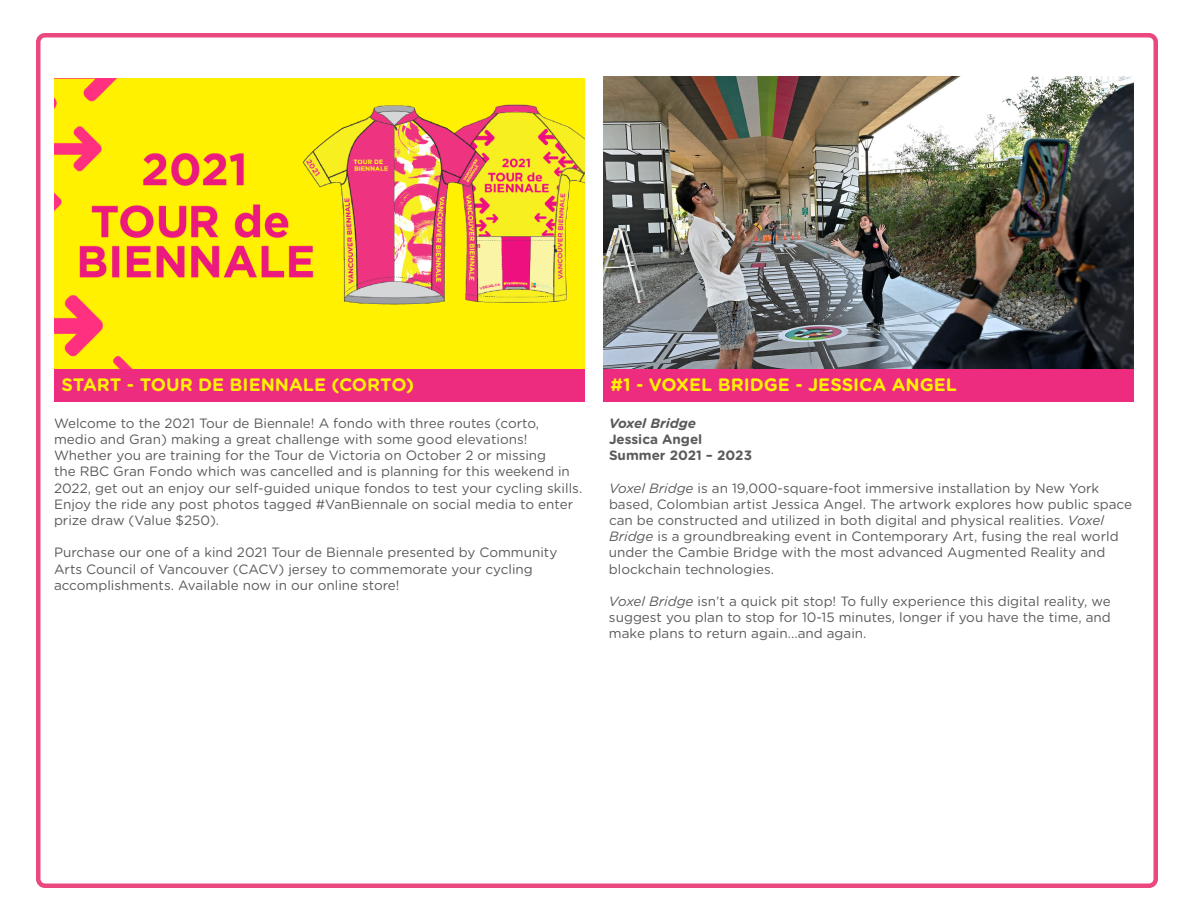
<style>
.page{position:relative;width:1188px;height:918px;background:#fff}
.page>*{position:absolute;margin:0;border:0;box-sizing:border-box;transform-origin:0 0}
.t1{font:700 18px "Gotham Rounded";color:#fff100}
.Paragraph_Style_1{font:13.5px/16.2px "Gotham Rounded";color:#595a59}
.Paragraph_Style_1-2{font:700 13.5px "Gotham Rounded";color:#595a59}
.Paragraph_Style_1-3{font:italic 700 13.5px "Gotham Rounded";color:#595a59}
.s1{font-style:italic}
</style>
<div class="page">
<div style="left:36px;top:33px;width:1122px;height:855px;border:4px solid #eb4880;border-radius:7px"></div>
<img style="left:54px;top:78px;width:531px;height:291px">
<img style="left:603px;top:76px;width:531px;height:293px">
<div style="left:54px;top:369px;width:531px;height:33px;background:#ee2c7f"></div>
<div style="left:603px;top:369px;width:531px;height:33px;background:#ee2c7f"></div>
<p class="t1" style="left:62px;top:371px;width:354px">START - TOUR DE BIENNALE (CORTO)</p>
<p class="t1" style="left:610px;top:371px;width:348px">#1 - VOXEL BRIDGE - JESSICA ANGEL</p>
<p class="Paragraph_Style_1" style="left:54px;top:414px;width:530px">Welcome to the 2021 Tour de Biennale! A fondo with three routes (corto, medio and Gran) making a great challenge with some good elevations!<br>Whether you are training for the Tour de Victoria on October 2 or missing<br>the RBC Gran Fondo which was cancelled and is planning for this weekend in 2022, get out an enjoy our self-guided unique fondos to test your cycling skills.<br>Enjoy the ride any post photos tagged #VanBiennale on social media to enter prize draw (Value $250).</p>
<p class="Paragraph_Style_1" style="left:54px;top:544px;width:505px">Purchase our one of a kind 2021 Tour de Biennale presented by Community<br>Arts Council of Vancouver (CACV) jersey to commemorate your cycling accomplishments. Available now in our online store!</p>
<p class="Paragraph_Style_1-3" style="left:609px;top:413px;width:89px">Voxel Bridge</p>
<p class="Paragraph_Style_1-2" style="left:609px;top:429px;width:95px">Jessica Angel</p>
<p class="Paragraph_Style_1-2" style="left:609px;top:446px;width:145px">Summer 2021 – 2023</p>
<p class="Paragraph_Style_1" style="left:609px;top:479px;width:525px"><span class="s1">Voxel Bridge</span> is an 19,000-square-foot immersive installation by New York based, Colombian artist Jessica Angel. The artwork explores how public space can be constructed and utilized in both digital and physical realities. <span class="s1">Voxel Bridge</span> is a groundbreaking event in Contemporary Art, fusing the real world under the Cambie Bridge with the most advanced Augmented Reality and blockchain technologies.</p>
<p class="Paragraph_Style_1" style="left:609px;top:593px;width:503px;text-align:justify"><span class="s1">Voxel Bridge</span> isn’t a quick pit stop! To fully experience this digital reality, we suggest you plan to stop for 10-15 minutes, longer if you have the time, and make plans to return again...and again.</p>
</div>
